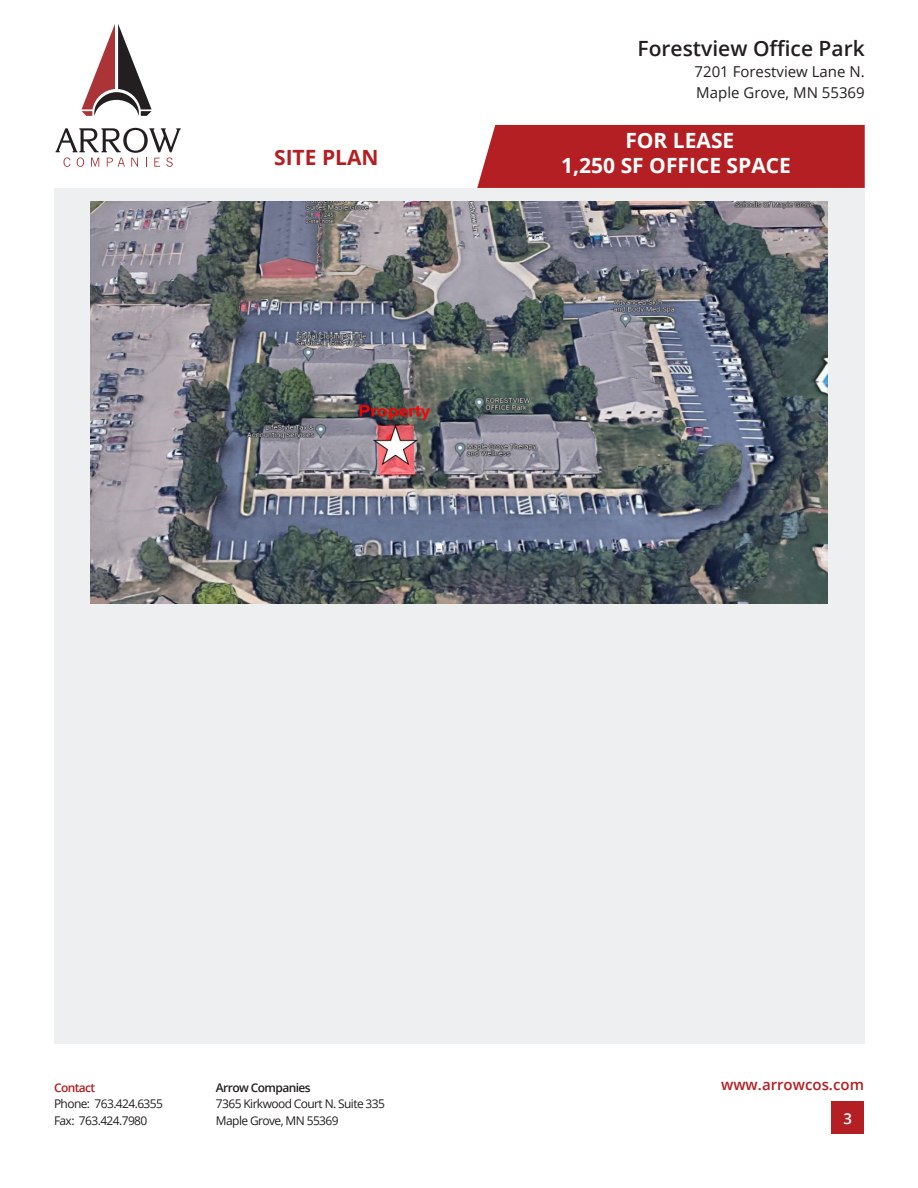
<style>
.page{position:relative;width:918px;height:1188px;background:#fff}
.page>*{position:absolute;margin:0;border:0;box-sizing:border-box;transform-origin:0 0}
.t1{font:700 21px/24.5px "Open Sans";color:#fff;text-align:center}
.t2{font:600 21px "Open Sans";color:#231f20}
.t3{font:700 21px "Open Sans";color:#b31f23}
.t4{font:15px/21px "Open Sans";color:#231f20}
.t5{font:600 15px "Open Sans";color:#b31f23}
.t6{font:600 15px "Open Sans";color:#fff}
.t7{font:12px/16.5px "Open Sans";letter-spacing:-.05em;color:#231f20}
.t8{font:600 12px "Open Sans";letter-spacing:-.05em;color:#231f20}
.t9{font:600 12px "Open Sans";letter-spacing:-.05em;color:#b31f23}
</style>
<div class="page">
<div style="left:832px;top:1102px;width:32px;height:32px;background:#b31f23"></div>
<svg style="left:82px;top:24px;width:70px;height:92px"></svg>
<svg style="left:56px;top:128px;width:125px;height:39px"></svg>
<div style="left:477px;top:125px;width:388px;height:63px;background:#b31f23"></div>
<div style="left:54px;top:189px;width:811px;height:855px;background:#edeff0"></div>
<img style="left:91px;top:201px;width:736px;height:402px">
<p class="t3" style="left:274px;top:142px;width:106px">SITE PLAN</p>
<h1 class="t2" style="left:638px;top:34px;width:229px">Forestview Office Park</h1>
<p class="t4" style="left:695px;top:61px;width:172px">7201 Forestview Lane N.<br>Maple Grove, MN 55369</p>
<h1 class="t1" style="left:561px;top:128px;width:231px">FOR LEASE<br>1,250 SF OFFICE SPACE</h1>
<p class="t9" style="left:54px;top:1079px;width:43px">Contact</p>
<p class="t7" style="left:54px;top:1095px;width:110px">Phone: 763.424.6355<br>Fax: 763.424.7980</p>
<p class="t8" style="left:216px;top:1079px;width:96px">Arrow Companies</p>
<p class="t7" style="left:216px;top:1095px;width:171px">7365 Kirkwood Court N. Suite 335<br>Maple Grove, MN 55369</p>
<p class="t5" style="left:721px;top:1074px;width:144px">www.arrowcos.com</p>
<p class="t6" style="left:844px;top:1108px;width:10px">3</p>
</div>
